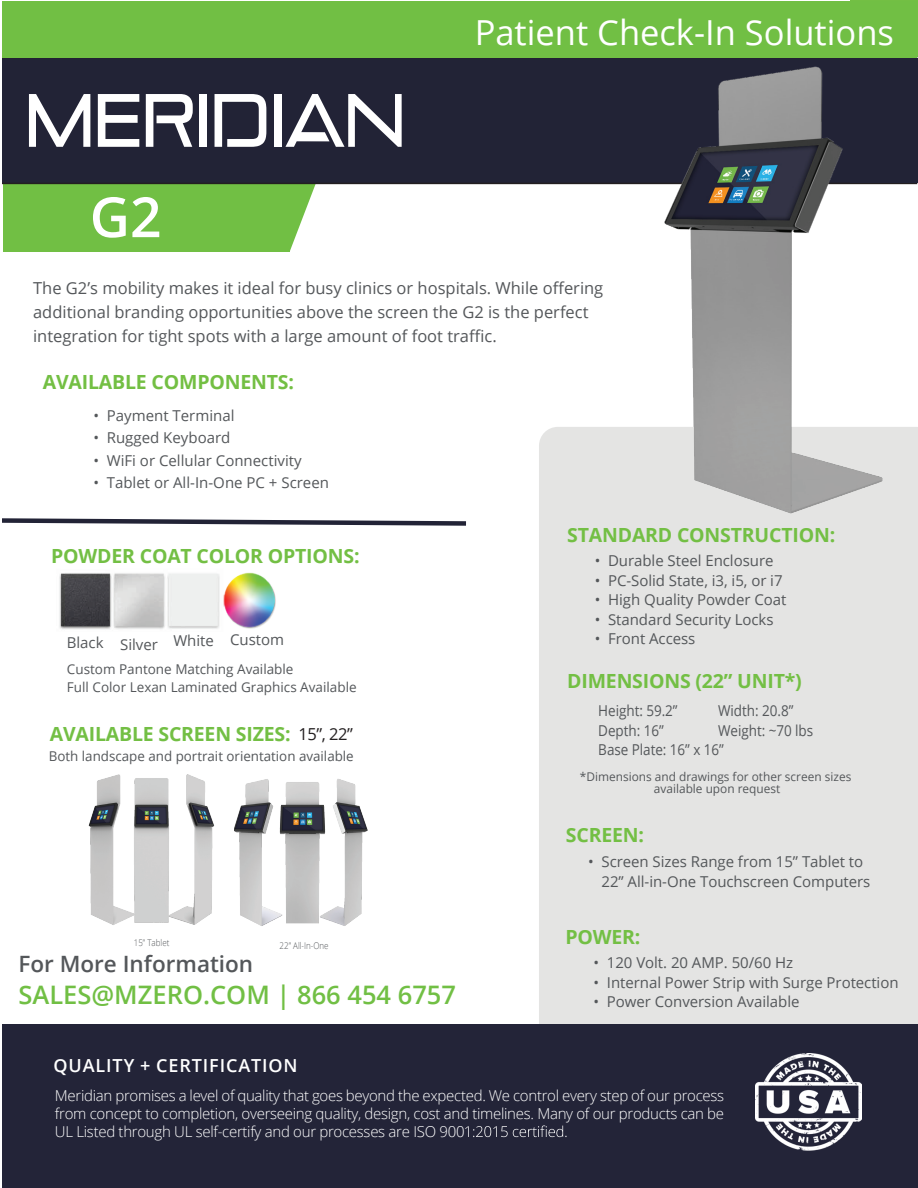
<style>
.page{position:relative;width:918px;height:1188px;background:#fff}
.page>*{position:absolute;margin:0;border:0;box-sizing:border-box;transform-origin:0 0}
.t1{font:600 55.5px "Open Sans";color:#fff}
.t2{font:34.5px "Open Sans";color:#fff}
.t3{font:600 25.5px "Open Sans";color:#71bf44}
.t4{font:600 22.5px "Open Sans";color:#54575a}
.t5{font:700 19.5px "Open Sans";letter-spacing:-.01em;color:#73bf44}
.t6{font:700 19.5px "Open Sans";letter-spacing:-.01em;color:#73bf43}
.t7{font:600 18px "Open Sans";letter-spacing:.05em;color:#fff}
.t8{font:16.5px/24px "Open Sans";color:#54575a}
.t9{font:16.5px "Open Sans";color:#231f20}
.t10{font:15px/19.5px "Open Sans";letter-spacing:-.005em;color:#54575a}
.t11{font:300 15px/18px "Open Sans";letter-spacing:-.02em;color:#fff;text-align:justify}
.t12{font:15px/19.5px "Open Sans";letter-spacing:-.005em;color:#54575a;scale:.9 1}
.t13{font:13.5px/18px "Open Sans";color:#54575a}
.t14{font:12px/12px "Open Sans";color:#54575a;text-align:center}
.t15{font:300 9.3px "Open Sans";color:#54575a;scale:.86 1}
.t16{font:300 9.15px "Open Sans";color:#54575a;scale:.87 1}
</style>
<div class="page">
<div style="left:851px;top:0;width:67px;height:57px;background:#73bf44"></div>
<div style="left:3px;top:175px;width:287px;height:77px;background:#71bf44"></div>
<svg style="left:263px;top:184px;width:53px;height:67px"></svg>
<div style="left:539px;top:427px;width:379px;height:597px;background:#e4e4e3"></div>
<img style="left:88px;top:774px;width:31px;height:151px">
<img style="left:177px;top:774px;width:38px;height:151px">
<img style="left:119px;top:774px;width:58px;height:149px">
<img style="left:328px;top:779px;width:40px;height:147px">
<img style="left:292px;top:782px;width:36px;height:142px">
<img style="left:235px;top:779px;width:57px;height:147px">
<div style="left:3px;top:1024px;width:915px;height:163px;background:#232438"></div>
<svg style="left:465px;top:1126px;width:102px;height:11px"></svg>
<img style="left:756px;top:1053px;width:106px;height:98px">
<div style="left:3px;top:57px;width:914px;height:127px;background:#222336"></div>
<svg style="left:29px;top:94px;width:61px;height:53px"></svg>
<svg style="left:98px;top:94px;width:41px;height:53px"></svg>
<svg style="left:146px;top:94px;width:47px;height:53px"></svg>
<div style="left:199px;top:94px;width:8px;height:53px;background:#fff"></div>
<svg style="left:215px;top:94px;width:51px;height:53px"></svg>
<div style="left:274px;top:94px;width:7px;height:53px;background:#fff"></div>
<svg style="left:285px;top:94px;width:117px;height:53px"></svg>
<div style="left:3px;top:1px;width:914px;height:56px;background:#71bf44"></div>
<img style="left:660px;top:57px;width:254px;height:467px">
<img style="left:59px;top:572px;width:217px;height:58px">
<svg style="left:3px;top:518px;width:463px;height:8px"></svg>
<div style="left:851px;top:58px;width:67px;height:125px;background:#222336"></div>
<h1 class="t1" style="left:90px;top:179px;width:73px">G2</h1>
<h2 class="t2" style="left:475px;top:9px;width:421px">Patient Check-In Solutions</h2>
<p class="t8" style="left:33px;top:276px;width:572px">The G2’s mobility makes it ideal for busy clinics or hospitals. While offering additional branding opportunities above the screen the G2 is the perfect integration for tight spots with a large amount of foot traffic.</p>
<h3 class="t6" style="left:43px;top:368px;width:253px">AVAILABLE COMPONENTS:</h3>
<p class="t10" style="left:93px;top:405px;width:143px">• Payment Terminal</p>
<p class="t10" style="left:93px;top:428px;width:139px">• Rugged Keyboard</p>
<p class="t10" style="left:93px;top:450px;width:210px">• WiFi or Cellular Connectivity</p>
<p class="t10" style="left:93px;top:473px;width:237px">• Tablet or All-In-One PC + Screen</p>
<h3 class="t5" style="left:51px;top:543px;width:310px">POWDER COAT COLOR OPTIONS:</h3>
<p class="t10" style="left:230px;top:630px;width:55px">Custom</p>
<p class="t10" style="left:67px;top:633px;width:148px">Black Silver White</p>
<p class="t13" style="left:67px;top:659px;width:291px">Custom Pantone Matching Available<br>Full Color Lexan Laminated Graphics Available</p>
<h3 class="t5" style="left:50px;top:720px;width:242px">AVAILABLE SCREEN SIZES:</h3>
<p class="t13" style="left:49px;top:747px;width:306px">Both landscape and portrait orientation available</p>
<p class="t9" style="left:298px;top:723px;width:56px">15”, 22”</p>
<p class="t16" style="left:134px;top:936px;width:42px">15” Tablet</p>
<p class="t15" style="left:280px;top:939px;width:59px">22” All-In-One</p>
<h3 class="t4" style="left:18px;top:948px;width:236px">For More Information</h3>
<h3 class="t3" style="left:18px;top:977px;width:439px">SALES@MZERO.COM | 866 454 6757</h3>
<p class="t7" style="left:53px;top:1053px;width:246px">QUALITY + CERTIFICATION</p>
<h3 class="t5" style="left:567px;top:521px;width:270px">STANDARD CONSTRUCTION:</h3>
<p class="t10" style="left:595px;top:551px;width:180px">• Durable Steel Enclosure</p>
<p class="t10" style="left:595px;top:570px;width:189px">• PC-Solid State, i3, i5, or i7</p>
<p class="t10" style="left:595px;top:590px;width:193px">• High Quality Powder Coat</p>
<p class="t10" style="left:595px;top:609px;width:180px">• Standard Security Locks</p>
<p class="t10" style="left:595px;top:629px;width:102px">• Front Access</p>
<h3 class="t5" style="left:567px;top:668px;width:236px">DIMENSIONS (22” UNIT*)</h3>
<p class="t12" style="left:598px;top:701px;width:141px">Height: 59.2”<br>Depth: 16”<br>Base Plate: 16” x 16”</p>
<p class="t12" style="left:718px;top:701px;width:107px">Width: 20.8”<br>Weight: ~70 lbs</p>
<p class="t14" style="left:580px;top:770px;width:273px">*Dimensions and drawings for other screen sizes available upon request</p>
<h3 class="t5" style="left:566px;top:821px;width:80px">SCREEN:</h3>
<p class="t10" style="left:602px;top:851px;width:270px;text-indent:-14px">• Screen Sizes Range from 15” Tablet to<br>22” All-in-One Touchscreen Computers</p>
<h3 class="t5" style="left:566px;top:923px;width:76px">POWER:</h3>
<p class="t10" style="left:594px;top:953px;width:201px">• 120 Volt. 20 AMP. 50/60 Hz</p>
<p class="t10" style="left:594px;top:972px;width:307px">• Internal Power Strip with Surge Protection</p>
<p class="t10" style="left:594px;top:992px;width:207px">• Power Conversion Available</p>
<p class="t11" style="left:55px;top:1086px;width:671px">Meridian promises a level of quality that goes beyond the expected. We control every step of our process from concept to completion, overseeing quality, design, cost and timelines. Many of our products can be UL Listed through UL self-certify and our processes are ISO 900</p>
</div>
